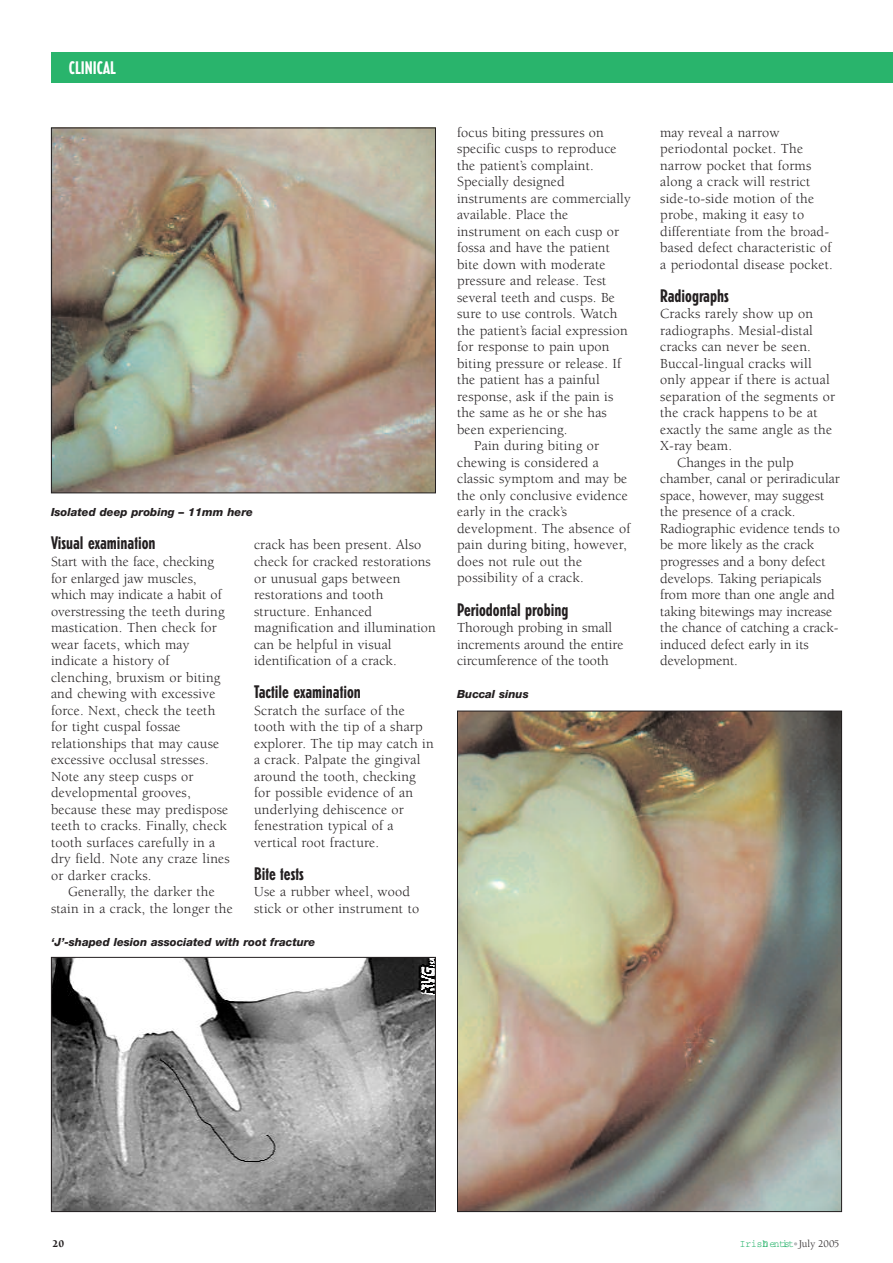
<style>
.page{position:relative;width:893px;height:1263px;background:#fff}
.page>*{position:absolute;margin:0;border:0;box-sizing:border-box;transform-origin:0 0}
.t1{font:700 condensed 18px "Erbar";color:#231f20}
.t2{font:700 condensed 18px "Erbar";color:#fff}
.t3{font:14.25px/16.5px "Berkeley";letter-spacing:.015em;color:#231f20}
.t4{font:italic 800 11.25px "Helvetica Neue";color:#231f20}
.t5{font:10.5px "Courier";letter-spacing:-.045em;color:#29b46c;scale:.9 1}
.t6{font:900 10.5px "Berkeley";color:#231f20}
.s1{font-family:"Berkeley";color:#231f20}
</style>
<div class="page">
<div style="left:51px;top:52px;width:842px;height:30px;background:#29b46c"></div>
<img style="left:53px;top:130px;width:381px;height:361px">
<div style="left:51px;top:128px;width:385px;height:365px;border:1px solid #231f20"></div>
<img style="left:53px;top:959px;width:381px;height:251px">
<div style="left:51px;top:957px;width:385px;height:255px;border:1px solid #231f20"></div>
<img style="left:459px;top:713px;width:381px;height:497px">
<p class="t2" style="left:69px;top:57px;width:48px">CLINICAL</p>
<p class="t4" style="left:51px;top:508px;width:203px">Isolated deep probing – 11mm here</p>
<p class="t1" style="left:51px;top:533px;width:106px">Visual examination</p>
<p class="t3" style="left:51px;top:554px;width:180px">Start with the face, checking for enlarged jaw muscles, which may indicate a habit of overstressing the teeth during mastication. Then check for wear facets, which may indicate a history of clenching, bruxism or biting and chewing with excessive force. Next, check the teeth for tight cuspal fossae relationships that may cause excessive occlusal stresses.<br>Note any steep cusps or developmental grooves, because these may predispose teeth to cracks. Finally, check tooth surfaces carefully in a dry field. Note any craze lines or darker cracks.</p>
<p class="t3" style="left:51px;top:884px;width:183px;text-align:center">Generally, the darker the<br>stain in a crack, the longer the</p>
<p class="t3" style="left:254px;top:538px;width:183px">crack has been present. Also check for cracked restorations or unusual gaps between restorations and tooth structure. Enhanced magnification and illumination can be helpful in visual identification of a crack.</p>
<p class="t1" style="left:254px;top:681px;width:108px">Tactile examination</p>
<p class="t3" style="left:254px;top:703px;width:181px">Scratch the surface of the tooth with the tip of a sharp explorer. The tip may catch in a crack. Palpate the gingival around the tooth, checking for possible evidence of an underlying dehiscence or fenestration typical of a vertical root fracture.</p>
<p class="t1" style="left:254px;top:863px;width:51px">Bite tests</p>
<p class="t3" style="left:254px;top:884px;width:167px">Use a rubber wheel, wood stick or other instrument to</p>
<p class="t4" style="left:51px;top:937px;width:266px">‘J’-shaped lesion associated with root fracture</p>
<p class="t3" style="left:457px;top:125px;width:148px">focus biting pressures on</p>
<p class="t3" style="left:457px;top:142px;width:161px">specific cusps to reproduce</p>
<p class="t3" style="left:457px;top:158px;width:138px">the patient’s complaint.</p>
<p class="t3" style="left:457px;top:175px;width:109px">Specially designed</p>
<p class="t3" style="left:457px;top:191px;width:175px">instruments are commercially</p>
<p class="t3" style="left:457px;top:208px;width:113px">available. Place the</p>
<p class="t3" style="left:457px;top:224px;width:164px">instrument on each cusp or</p>
<p class="t3" style="left:457px;top:241px;width:154px">fossa and have the patient</p>
<p class="t3" style="left:457px;top:257px;width:150px">bite down with moderate</p>
<p class="t3" style="left:457px;top:274px;width:151px">pressure and release. Test</p>
<p class="t3" style="left:457px;top:290px;width:159px">several teeth and cusps. Be</p>
<p class="t3" style="left:457px;top:307px;width:162px">sure to use controls. Watch</p>
<p class="t3" style="left:457px;top:323px;width:172px">the patient’s facial expression</p>
<p class="t3" style="left:457px;top:340px;width:154px">for response to pain upon</p>
<p class="t3" style="left:457px;top:356px;width:165px">biting pressure or release. If</p>
<p class="t3" style="left:457px;top:373px;width:144px">the patient has a painful</p>
<p class="t3" style="left:457px;top:389px;width:158px">response, ask if the pain is</p>
<p class="t3" style="left:457px;top:406px;width:151px">the same as he or she has</p>
<p class="t3" style="left:457px;top:422px;width:112px">been experiencing.</p>
<p class="t3" style="left:474px;top:439px;width:127px">Pain during biting or</p>
<p class="t3" style="left:457px;top:455px;width:143px">chewing is considered a</p>
<p class="t3" style="left:457px;top:472px;width:172px">classic symptom and may be</p>
<p class="t3" style="left:457px;top:488px;width:172px">the only conclusive evidence</p>
<p class="t3" style="left:457px;top:505px;width:112px">early in the crack’s</p>
<p class="t3" style="left:457px;top:521px;width:175px">development. The absence of</p>
<p class="t3" style="left:457px;top:538px;width:171px">pain during biting, however,</p>
<p class="t3" style="left:457px;top:554px;width:127px">does not rule out the</p>
<p class="t3" style="left:457px;top:571px;width:128px">possibility of a crack.</p>
<p class="t1" style="left:457px;top:599px;width:113px">Periodontal probing</p>
<p class="t3" style="left:457px;top:620px;width:168px">Thorough probing in small increments around the entire circumference of the tooth</p>
<p class="t4" style="left:457px;top:690px;width:73px">Buccal sinus</p>
<p class="t3" style="left:660px;top:125px;width:174px">may reveal a narrow periodontal pocket. The narrow pocket that forms along a crack will restrict side-to-side motion of the probe, making it easy to differentiate from the broad&shy;based defect characteristic of a periodontal disease pocket.</p>
<p class="t1" style="left:660px;top:285px;width:70px">Radiographs</p>
<p class="t3" style="left:660px;top:307px;width:154px">Cracks rarely show up on</p>
<p class="t3" style="left:660px;top:323px;width:154px">radiographs. Mesial-distal</p>
<p class="t3" style="left:660px;top:340px;width:152px">cracks can never be seen.</p>
<p class="t3" style="left:660px;top:356px;width:153px">Buccal-lingual cracks will</p>
<p class="t3" style="left:660px;top:373px;width:171px">only appear if there is actual</p>
<p class="t3" style="left:660px;top:389px;width:176px">separation of the segments or</p>
<p class="t3" style="left:660px;top:406px;width:159px">the crack happens to be at</p>
<p class="t3" style="left:660px;top:422px;width:174px">exactly the same angle as the</p>
<p class="t3" style="left:660px;top:439px;width:73px">X-ray beam.</p>
<p class="t3" style="left:677px;top:455px;width:118px">Changes in the pulp</p>
<p class="t3" style="left:660px;top:472px;width:181px">chamber, canal or periradicular</p>
<p class="t3" style="left:660px;top:488px;width:166px">space, however, may suggest</p>
<p class="t3" style="left:660px;top:505px;width:137px">the presence of a crack.</p>
<p class="t3" style="left:660px;top:521px;width:181px">Radiographic evidence tends to</p>
<p class="t3" style="left:660px;top:538px;width:156px">be more likely as the crack</p>
<p class="t3" style="left:660px;top:554px;width:167px">progresses and a bony defect</p>
<p class="t3" style="left:660px;top:571px;width:163px">develops. Taking periapicals</p>
<p class="t3" style="left:660px;top:587px;width:176px">from more than one angle and</p>
<p class="t3" style="left:660px;top:604px;width:174px">taking bitewings may increase</p>
<p class="t3" style="left:660px;top:620px;width:180px">the chance of catching a crack-</p>
<p class="t3" style="left:660px;top:637px;width:150px">induced defect early in its</p>
<p class="t3" style="left:660px;top:653px;width:79px">development.</p>
<p class="t6" style="left:53px;top:1239px;width:13px">20</p>
<p class="t5" style="left:740px;top:1240px;width:112px">Irish Dentist <span class="s1">July 2005</span></p>
</div>
